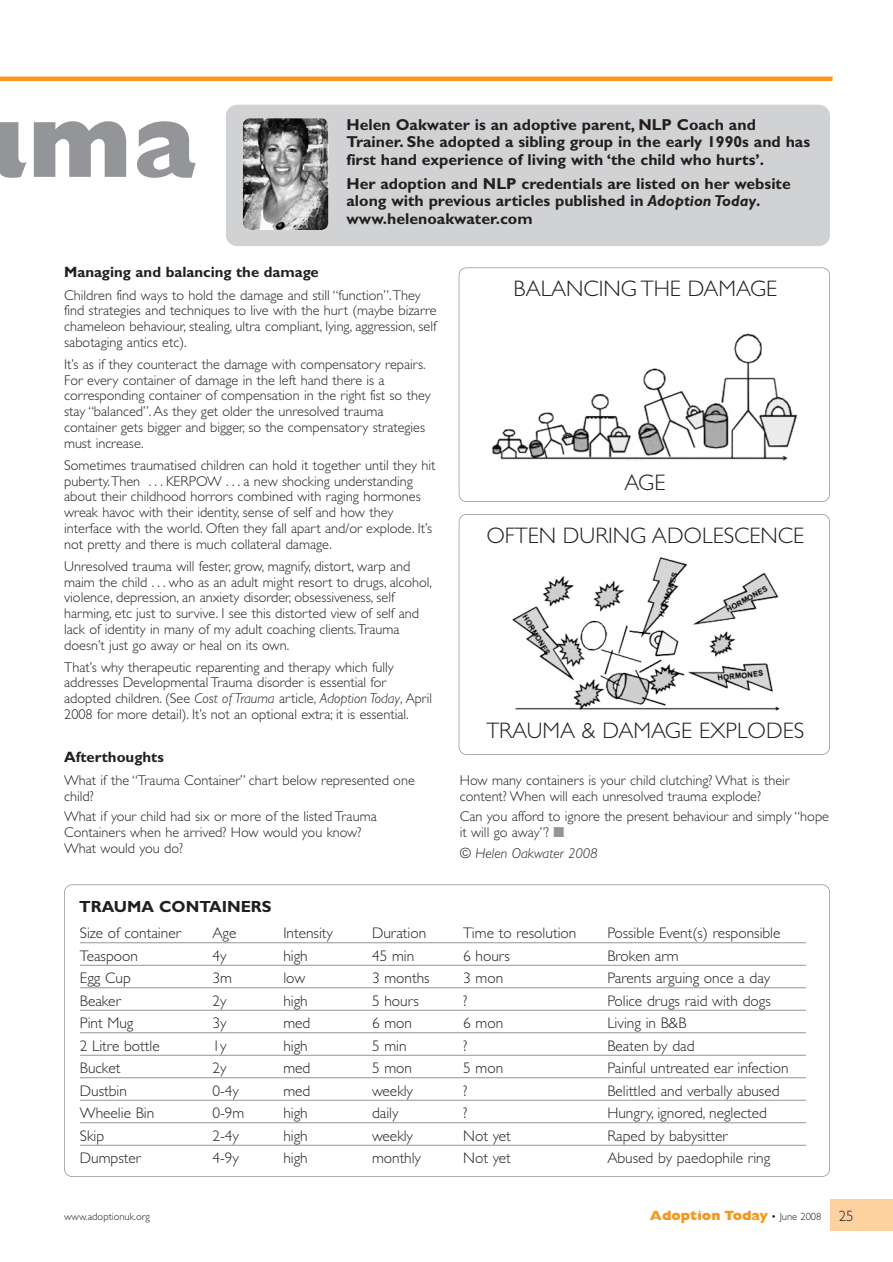
<style>
.page{position:relative;width:893px;height:1262px;background:#fff}
.page>*{position:absolute;margin:0;border:0;box-sizing:border-box;transform-origin:0 0}
.t1{font:800 103.5px "Gill Sans";color:#939598}
.t2{font:300 22.5px "Gill Sans";color:#231f20}
.t3{font:700 16.2px "Gill Sans";color:#231f20}
.t4{font:700 15.9px/17.4px "Gill Sans";color:#231f20}
.t5{font:300 15.3px "Gill Sans";color:#231f20}
.t6{font:700 15px "Gill Sans";color:#231f20}
.t7{font:300 14.25px/15.8px "Gill Sans";color:#231f20}
.t8{font:italic 300 14.25px "Gill Sans";color:#231f20}
.t9{font:800 13.5px "Gill Sans";color:#f7981d}
.t10{font:300 10.5px "Gill Sans";color:#231f20}
.s1{font-style:italic}
.s2{color:#939598}
.s3{font-weight:300;font-size:10.5px;color:#231f20}
.s4{font-weight:300;font-size:15px;color:#231f20}
</style>
<div class="page">
<div style="left:830px;top:1199px;width:62px;height:32px;background:#fdd29f"></div>
<hr style="left:0;top:77px;width:832px;height:4px;background:#f7981d">
<div style="left:226px;top:105px;width:604px;height:141px;background:#d1d2d4;border-radius:11px"></div>
<img style="left:243px;top:118px;width:85px;height:112px;border-radius:7px">
<img style="left:512px;top:557px;width:268px;height:154px">
<div style="left:458px;top:514px;width:372px;height:240px;border:2px solid #939598;border-radius:8px"></div>
<img style="left:491px;top:333px;width:307px;height:129px">
<div style="left:458px;top:267px;width:372px;height:235px;border:2px solid #939598;border-radius:8px"></div>
<div style="left:64px;top:884px;width:766px;height:292px;border:2px solid #939598;border-radius:8px"></div>
<hr style="left:80px;top:942px;width:726px;height:1px;background:#939598">
<hr style="left:80px;top:965px;width:726px;height:1px;background:#939598">
<hr style="left:80px;top:987px;width:726px;height:1px;background:#939598">
<hr style="left:80px;top:1009px;width:726px;height:1px;background:#939598">
<hr style="left:80px;top:1032px;width:726px;height:1px;background:#939598">
<hr style="left:80px;top:1054px;width:726px;height:1px;background:#939598">
<hr style="left:80px;top:1077px;width:726px;height:1px;background:#939598">
<hr style="left:80px;top:1099px;width:726px;height:1px;background:#939598">
<hr style="left:80px;top:1122px;width:726px;height:1px;background:#939598">
<hr style="left:80px;top:1144px;width:726px;height:1px;background:#939598">
<h1 class="t1" style="left:28px;top:106px;width:171px">ma</h1>
<p class="t4" style="left:346px;top:118px;width:465px">Helen Oakwater is an adoptive parent, NLP Coach and<br>Trainer. She adopted a sibling group in the early 1990s and has first hand experience of living with ‘the child who hurts’.</p>
<p class="t4" style="left:346px;top:176px;width:446px">Her adoption and NLP credentials are listed on her website along with previous articles published in <span class="s1">Adoption Today</span>. www.helenoakwater.com</p>
<p class="t6" style="left:64px;top:267px;width:256px">Managing and balancing the damage</p>
<p class="t7" style="left:64px;top:288px;width:374px">Children find ways to hold the damage and still “function”.They find strategies and techniques to live with the hurt (maybe bizarre chameleon behaviour, stealing, ultra compliant, lying, aggression, self sabotaging antics etc).</p>
<p class="t7" style="left:64px;top:358px;width:368px">It’s as if they counteract the damage with compensatory repairs.<br>For every container of damage in the left hand there is a corresponding container of compensation in the right fist so they stay “balanced”. As they get older the unresolved trauma container gets bigger and bigger, so the compensatory strategies must increase.</p>
<p class="t7" style="left:64px;top:459px;width:373px">Sometimes traumatised children can hold it together until they hit puberty.Then . . . KERPOW . . . a new shocking understanding about their childhood horrors combined with raging hormones wreak havoc with their identity, sense of self and how they interface with the world. Often they fall apart and/or explode. It’s not pretty and there is much collateral damage.</p>
<p class="t7" style="left:64px;top:559px;width:369px">Unresolved trauma will fester, grow, magnify, distort, warp and maim the child . . . who as an adult might resort to drugs, alcohol, violence, depression, an anxiety disorder, obsessiveness, self harming, etc just to survive. I see this distorted view of self and lack of identity in many of my adult coaching clients.Trauma doesn’t just go away or heal on its own.</p>
<p class="t7" style="left:64px;top:660px;width:369px">That’s why therapeutic reparenting and therapy which fully addresses Developmental Trauma disorder is essential for adopted children. (See <span class="s1">Cost of Trauma</span> article, <span class="s1">Adoption Today</span>, April 2008 for more detail). It’s not an optional extra; it is essential.</p>
<p class="t6" style="left:64px;top:751px;width:101px">Afterthoughts</p>
<p class="t7" style="left:64px;top:773px;width:352px">What if the “Trauma Container” chart below represented one child?</p>
<p class="t7" style="left:64px;top:810px;width:314px">What if your child had six or more of the listed Trauma<br>Containers when he arrived? How would you know?<br>What would you do?</p>
<p class="t3" style="left:79px;top:901px;width:194px">TRAUMA CONTAINERS</p>
<h2 class="t2" style="left:513px;top:281px;width:265px">BALANCING THE DAMAGE</h2>
<h2 class="t2" style="left:624px;top:475px;width:43px">AGE</h2>
<h2 class="t2" style="left:486px;top:528px;width:319px">OFTEN DURING ADOLESCENCE</h2>
<h2 class="t2" style="left:486px;top:722px;width:319px">TRAUMA &amp; DAMAGE EXPLODES</h2>
<p class="t7" style="left:460px;top:773px;width:331px">How many containers is your child clutching? What is their content? When will each unresolved trauma explode?</p>
<p class="t7" style="left:460px;top:810px;width:371px">Can you afford to ignore the present behaviour and simply “hope it will go away”? <span class="s2">■</span></p>
<p class="t8" style="left:460px;top:848px;width:139px">© Helen Oakwater 2008</p>
<p class="t5" style="left:80px;top:927px;width:102px">Size of container</p>
<p class="t5" style="left:212px;top:927px;width:26px">Age</p>
<p class="t5" style="left:283px;top:927px;width:51px">Intensity</p>
<p class="t5" style="left:372px;top:927px;width:56px">Duration</p>
<p class="t5" style="left:463px;top:927px;width:115px">Time to resolution</p>
<p class="t5" style="left:607px;top:927px;width:175px">Possible Event(s) responsible</p>
<p class="t5" style="left:80px;top:950px;width:60px">Teaspoon</p>
<p class="t5" style="left:212px;top:950px;width:16px">4y</p>
<p class="t5" style="left:283px;top:950px;width:26px">high</p>
<p class="t5" style="left:372px;top:950px;width:44px">45 min</p>
<p class="t5" style="left:463px;top:950px;width:48px">6 hours</p>
<p class="t5" style="left:607px;top:950px;width:73px">Broken arm</p>
<p class="t5" style="left:80px;top:972px;width:53px">Egg Cup</p>
<p class="t5" style="left:212px;top:972px;width:21px">3m</p>
<p class="t5" style="left:283px;top:972px;width:23px">low</p>
<p class="t5" style="left:372px;top:972px;width:59px">3 months</p>
<p class="t5" style="left:463px;top:972px;width:42px">3 mon</p>
<p class="t5" style="left:607px;top:972px;width:164px">Parents arguing once a day</p>
<p class="t5" style="left:80px;top:995px;width:42px">Beaker</p>
<p class="t5" style="left:212px;top:995px;width:16px">2y</p>
<p class="t5" style="left:283px;top:995px;width:26px">high</p>
<p class="t5" style="left:372px;top:995px;width:48px">5 hours</p>
<p class="t5" style="left:463px;top:995px;width:6px">?</p>
<p class="t5" style="left:607px;top:995px;width:165px">Police drugs raid with dogs</p>
<p class="t5" style="left:80px;top:1017px;width:55px">Pint Mug</p>
<p class="t5" style="left:212px;top:1017px;width:16px">3y</p>
<p class="t5" style="left:283px;top:1017px;width:29px">med</p>
<p class="t5" style="left:372px;top:1017px;width:42px">6 mon</p>
<p class="t5" style="left:463px;top:1017px;width:42px">6 mon</p>
<p class="t5" style="left:607px;top:1017px;width:81px">Living in B&amp;B</p>
<p class="t5" style="left:80px;top:1040px;width:81px">2 Litre bottle</p>
<p class="t5" style="left:212px;top:1040px;width:16px">1y</p>
<p class="t5" style="left:283px;top:1040px;width:26px">high</p>
<p class="t5" style="left:372px;top:1040px;width:36px">5 min</p>
<p class="t5" style="left:463px;top:1040px;width:6px">?</p>
<p class="t5" style="left:607px;top:1040px;width:89px">Beaten by dad</p>
<p class="t5" style="left:80px;top:1062px;width:42px">Bucket</p>
<p class="t5" style="left:212px;top:1062px;width:16px">2y</p>
<p class="t5" style="left:283px;top:1062px;width:29px">med</p>
<p class="t5" style="left:372px;top:1062px;width:42px">5 mon</p>
<p class="t5" style="left:463px;top:1062px;width:42px">5 mon</p>
<p class="t5" style="left:607px;top:1062px;width:183px">Painful untreated ear infection</p>
<p class="t5" style="left:80px;top:1085px;width:49px">Dustbin</p>
<p class="t5" style="left:212px;top:1085px;width:28px">0-4y</p>
<p class="t5" style="left:283px;top:1085px;width:29px">med</p>
<p class="t5" style="left:372px;top:1085px;width:43px">weekly</p>
<p class="t5" style="left:463px;top:1085px;width:6px">?</p>
<p class="t5" style="left:607px;top:1085px;width:174px">Belittled and verbally abused</p>
<p class="t5" style="left:80px;top:1107px;width:76px">Wheelie Bin</p>
<p class="t5" style="left:212px;top:1107px;width:33px">0-9m</p>
<p class="t5" style="left:283px;top:1107px;width:26px">high</p>
<p class="t5" style="left:372px;top:1107px;width:28px">daily</p>
<p class="t5" style="left:463px;top:1107px;width:6px">?</p>
<p class="t5" style="left:607px;top:1107px;width:161px">Hungry, ignored, neglected</p>
<p class="t5" style="left:80px;top:1130px;width:26px">Skip</p>
<p class="t5" style="left:212px;top:1130px;width:28px">2-4y</p>
<p class="t5" style="left:283px;top:1130px;width:26px">high</p>
<p class="t5" style="left:372px;top:1130px;width:43px">weekly</p>
<p class="t5" style="left:463px;top:1130px;width:49px">Not yet</p>
<p class="t5" style="left:607px;top:1130px;width:122px">Raped by babysitter</p>
<p class="t5" style="left:80px;top:1152px;width:63px">Dumpster</p>
<p class="t5" style="left:212px;top:1152px;width:28px">4-9y</p>
<p class="t5" style="left:283px;top:1152px;width:26px">high</p>
<p class="t5" style="left:372px;top:1152px;width:50px">monthly</p>
<p class="t5" style="left:463px;top:1152px;width:49px">Not yet</p>
<p class="t5" style="left:607px;top:1152px;width:164px">Abused by paedophile ring</p>
<p class="t10" style="left:64px;top:1212px;width:87px">www.adoptionuk.org</p>
<p class="t9" style="left:650px;top:1210px;width:205px">Adoption Today <span class="s3">• June 2008</span> <span class="s4">25</span></p>
</div>
